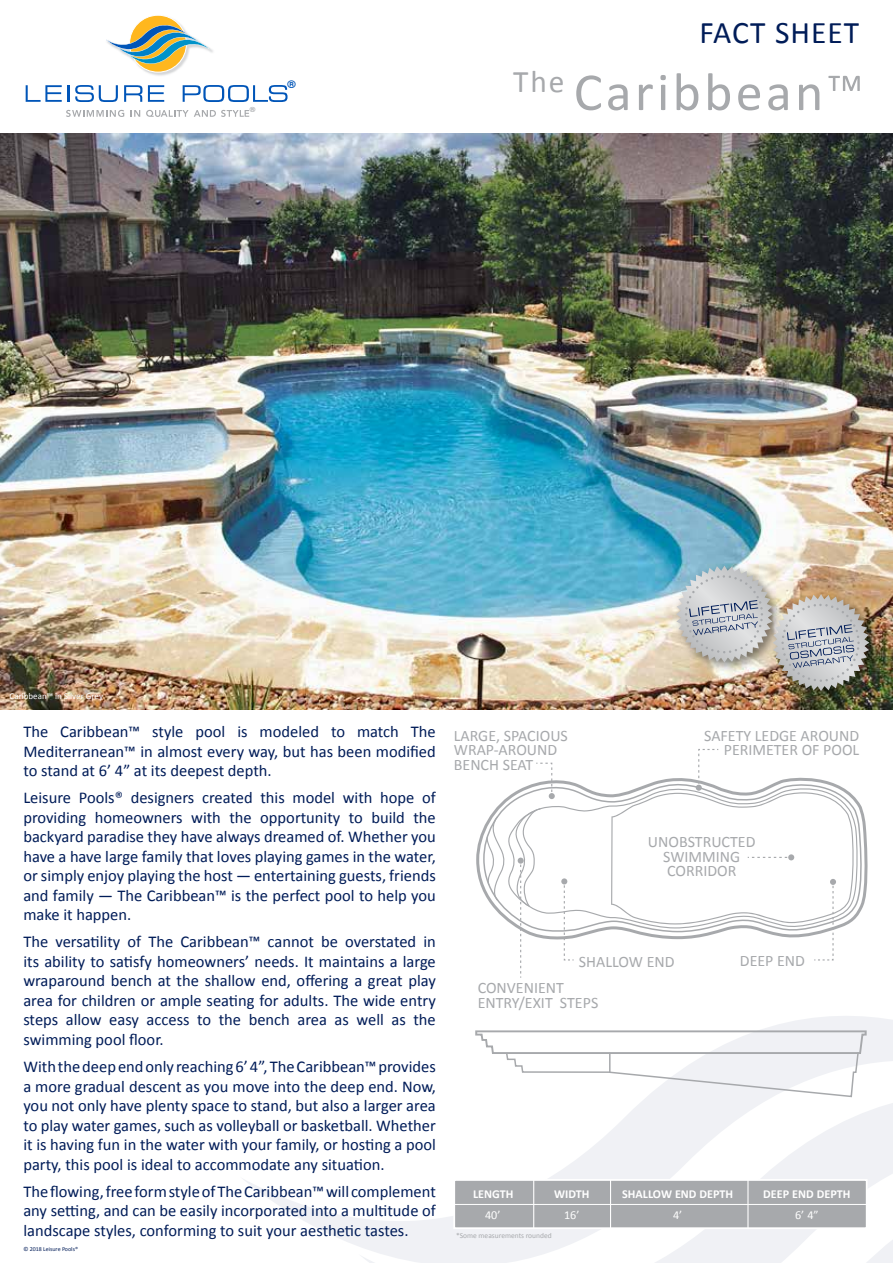
<style>
.page{position:relative;width:893px;height:1263px;background:#fff}
.page>*{position:absolute;margin:0;border:0;box-sizing:border-box;transform-origin:0 0}
.t1{font:54px "Calibri";letter-spacing:.06em;color:#a7a9ac}
.t2{font:31.5px "Calibri";letter-spacing:.03em;color:#001c58}
.t3{font:16.5px/19.5px "Calibri";color:#001c58;text-align:justify}
.t4{font:15.9px/14.7px "Calibri";color:#a7a9ac}
.t5{font:700 12.15px "Calibri";color:#fff}
.t6{font:12.15px "Calibri";color:#fff}
.t7{font:700 10.35px "Century Gothic";color:#0055b8;scale:1.08 1}
.t8{font:9px "Calibri";color:#fff}
.t9{font:7.5px "Calibri";color:#a7a9ac}
.t10{font:700 6.9px "Century Gothic";color:#a7a9ac;scale:1.08 1}
.t11{font:6px "Calibri";color:#001c58}
.s1{font-weight:300}
</style>
<div class="page">
<svg style="left:243px;top:1179px;width:98px;height:60px"></svg>
<svg style="left:341px;top:1016px;width:552px;height:247px"></svg>
<svg style="left:456px;top:1037px;width:437px;height:226px"></svg>
<img style="left:0;top:133px;width:893px;height:576px">
<svg style="left:106px;top:15px;width:104px;height:61px"></svg>
<svg style="left:66px;top:110px;width:58px;height:7px"></svg>
<svg style="left:131px;top:110px;width:9px;height:7px"></svg>
<svg style="left:146px;top:110px;width:103px;height:7px"></svg>
<svg style="left:26px;top:85px;width:43px;height:17px"></svg>
<svg style="left:75px;top:85px;width:43px;height:17px"></svg>
<svg style="left:124px;top:85px;width:18px;height:17px"></svg>
<svg style="left:148px;top:85px;width:16px;height:17px"></svg>
<svg style="left:183px;top:85px;width:105px;height:17px"></svg>
<div style="left:673px;top:563px;width:111px;height:111px;background:#000;opacity:.45"></div>
<div style="left:770px;top:591px;width:110px;height:111px;background:#000;opacity:.45"></div>
<img style="left:676px;top:566px;width:193px;height:125px">
<div style="left:454px;top:1180px;width:413px;height:48px;background:#a7a9ac"></div>
<div style="left:453px;top:1179px;width:415px;height:50px;border:2px solid #fff"></div>
<hr style="left:610px;top:1180px;width:1px;height:49px;background:#fff">
<hr style="left:747px;top:1180px;width:1px;height:49px;background:#fff">
<hr style="left:533px;top:1180px;width:1px;height:49px;background:#fff">
<hr style="left:454px;top:1204px;width:413px;height:1px;background:#fff">
<svg style="left:476px;top:808px;width:392px;height:132px"></svg>
<svg style="left:482px;top:780px;width:380px;height:156px"></svg>
<svg style="left:505px;top:783px;width:354px;height:150px"></svg>
<svg style="left:486px;top:815px;width:20px;height:87px"></svg>
<svg style="left:474px;top:1029px;width:394px;height:69px"></svg>
<svg style="left:561px;top:878px;width:13px;height:83px"></svg>
<svg style="left:536px;top:762px;width:19px;height:37px"></svg>
<svg style="left:611px;top:749px;width:243px;height:212px"></svg>
<svg style="left:512px;top:807px;width:30px;height:171px"></svg>
<p class="t10" style="left:250px;top:105px;width:7px">®</p>
<p class="t7" style="left:288px;top:78px;width:9px">®</p>
<h2 class="t2" style="left:699px;top:13px;width:161px">FACT SHEET</h2>
<h1 class="t1" style="left:513px;top:59px;width:352px"><sup>The</sup> Caribbean<span class="s1">™</span></h1>
<p class="t8" style="left:10px;top:690px;width:95px">Caribbean™ in Silver Grey</p>
<p class="t3" style="left:23px;top:721px;width:414px">The Caribbean™ style pool is modeled to match The Mediterranean™ in almost every way, but has been modified to stand at 6’ 4” at its deepest depth.</p>
<p class="t3" style="left:23px;top:787px;width:414px">Leisure Pools® designers created this model with hope of providing homeowners with the opportunity to build the backyard paradise they have always dreamed of. Whether you have a have large family that loves playing games in the water, or simply enjoy playing the host — entertaining guests, friends and family — The Caribbean™ is the perfect pool to help you make it happen.</p>
<p class="t3" style="left:23px;top:931px;width:414px">The versatility of The Caribbean™ cannot be overstated in its ability to satisfy homeowners’ needs. It maintains a large wraparound bench at the shallow end, offering a great play area for children or ample seating for adults. The wide entry steps allow easy access to the bench area as well as the swimming pool floor.</p>
<p class="t3" style="left:23px;top:1056px;width:414px">With the deep end only reaching 6’ 4”, The Caribbean™ provides a more gradual descent as you move into the deep end. Now, you not only have plenty space to stand, but also a larger area to play water games, such as volleyball or basketball. Whether it is having fun in the water with your family, or hosting a pool party, this pool is ideal to accommodate any situation.</p>
<p class="t3" style="left:23px;top:1180px;width:414px">The flowing, free form style of The Caribbean™ will complement any setting, and can be easily incorporated into a multitude of landscape styles, conforming to suit your aesthetic tastes.</p>
<p class="t11" style="left:23px;top:1245px;width:56px">© 2018 Leisure Pools®</p>
<p class="t4" style="left:454px;top:727px;width:116px">LARGE, SPACIOUS<br>WRAP-AROUND<br>BENCH SEAT</p>
<p class="t4" style="left:704px;top:727px;width:157px;text-align:right">SAFETY LEDGE AROUND<br>PERIMETER OF POOL</p>
<p class="t4" style="left:648px;top:834px;width:109px;text-align:center">UNOBSTRUCTED<br>SWIMMING<br>CORRIDOR</p>
<p class="t4" style="left:579px;top:953px;width:97px">SHALLOW END</p>
<p class="t4" style="left:740px;top:952px;width:67px">DEEP END</p>
<p class="t4" style="left:478px;top:980px;width:122px">CONVENIENT<br>ENTRY/EXIT STEPS</p>
<p class="t5" style="left:473px;top:1186px;width:42px">LENGTH</p>
<p class="t5" style="left:554px;top:1186px;width:37px">WIDTH</p>
<p class="t5" style="left:622px;top:1186px;width:113px">SHALLOW END DEPTH</p>
<p class="t5" style="left:763px;top:1186px;width:89px">DEEP END DEPTH</p>
<p class="t6" style="left:485px;top:1208px;width:17px">40’</p>
<p class="t6" style="left:564px;top:1208px;width:17px">16’</p>
<p class="t6" style="left:673px;top:1208px;width:11px">4’</p>
<p class="t6" style="left:795px;top:1208px;width:25px">6’ 4”</p>
<p class="t9" style="left:456px;top:1230px;width:97px">*Some measurements rounded</p>
</div>
